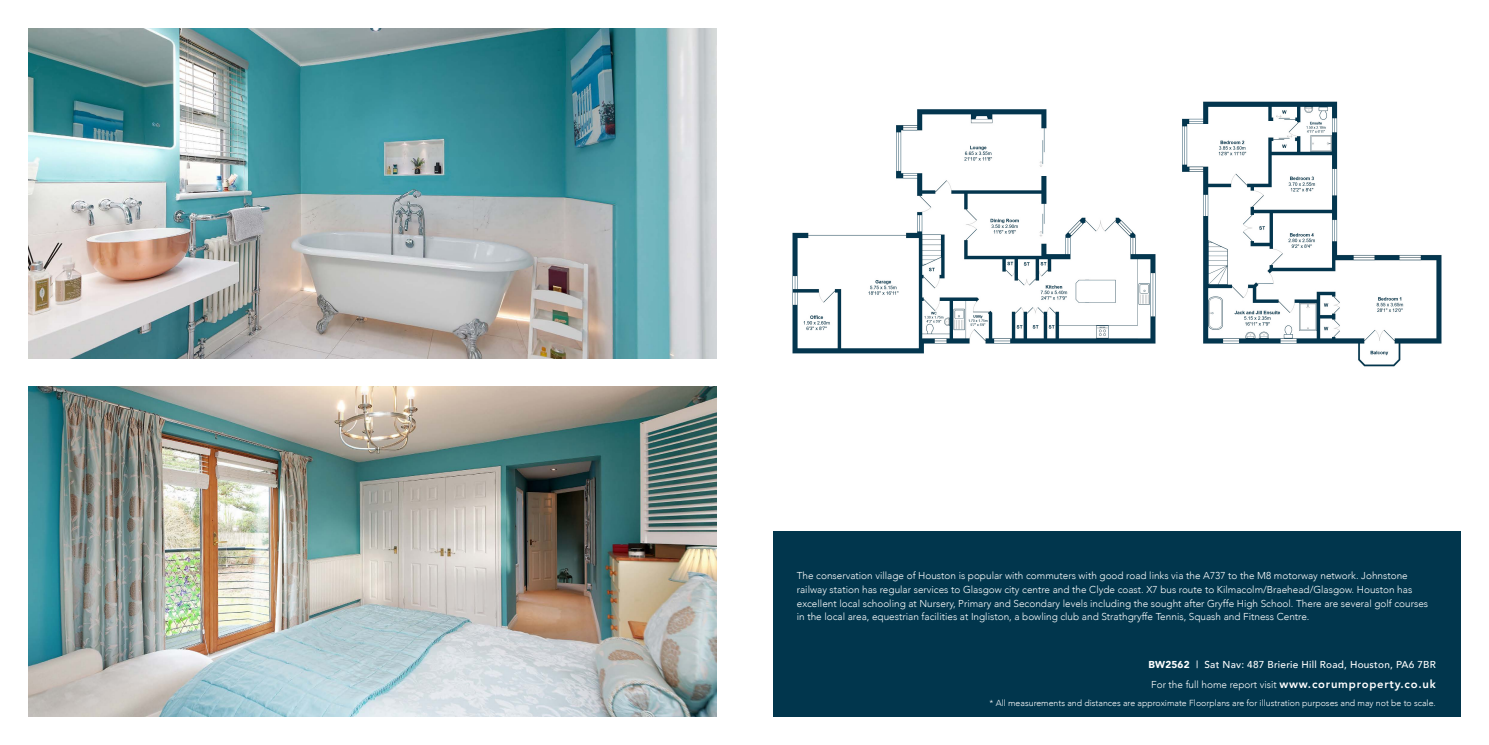
<style>
.page{position:relative;width:1489px;height:745px;background:#fff}
.page>*{position:absolute;margin:0;border:0;box-sizing:border-box;transform-origin:0 0}
.t1{font:300 10px/13.8px "Avenir";color:#fff}
.t2{font:500 10px/20px "Avenir";letter-spacing:.02em;color:#fff}
.t3{font:300 8.75px "Avenir";color:#fff}
.s1{font-weight:900}
.s2{font-weight:300}
.s3{font-weight:800;font-size:11.25px}
</style>
<div class="page">
<img style="left:28px;top:28px;width:688px;height:330px">
<img style="left:28px;top:386px;width:688px;height:330px">
<img style="left:792px;top:101px;width:650px;height:266px">
<div style="left:772px;top:531px;width:688px;height:185px;background:#01364d"></div>
<p class="t1" style="left:796px;top:568px;width:633px">The conservation village of Houston is popular with commuters with good road links via the A737 to the M8 motorway network. Johnstone railway station has regular services to Glasgow city centre and the Clyde coast. X7 bus route to Kilmacolm/Braehead/Glasgow. Houston has excellent local schooling at Nursery, Primary and Secondary levels including the sought after Gryffe High School. There are several golf courses in the local area, equestrian facilities at Ingliston, a bowling club and Strathgryffe Tennis, Squash and Fitness Centre.</p>
<p class="t2" style="left:1148px;top:653px;width:289px"><span class="s1">BW2562</span> | Sat Nav: 487 Brierie Hill Road, Houston, PA6 7BR<br><span class="s2">For the full home report visit</span> <span class="s3">www.corumproperty.co.uk</span></p>
<p class="t3" style="left:989px;top:697px;width:448px">* All measurements and distances are approximate Floorplans are for illustration purposes and may not be to scale.</p>
</div>
